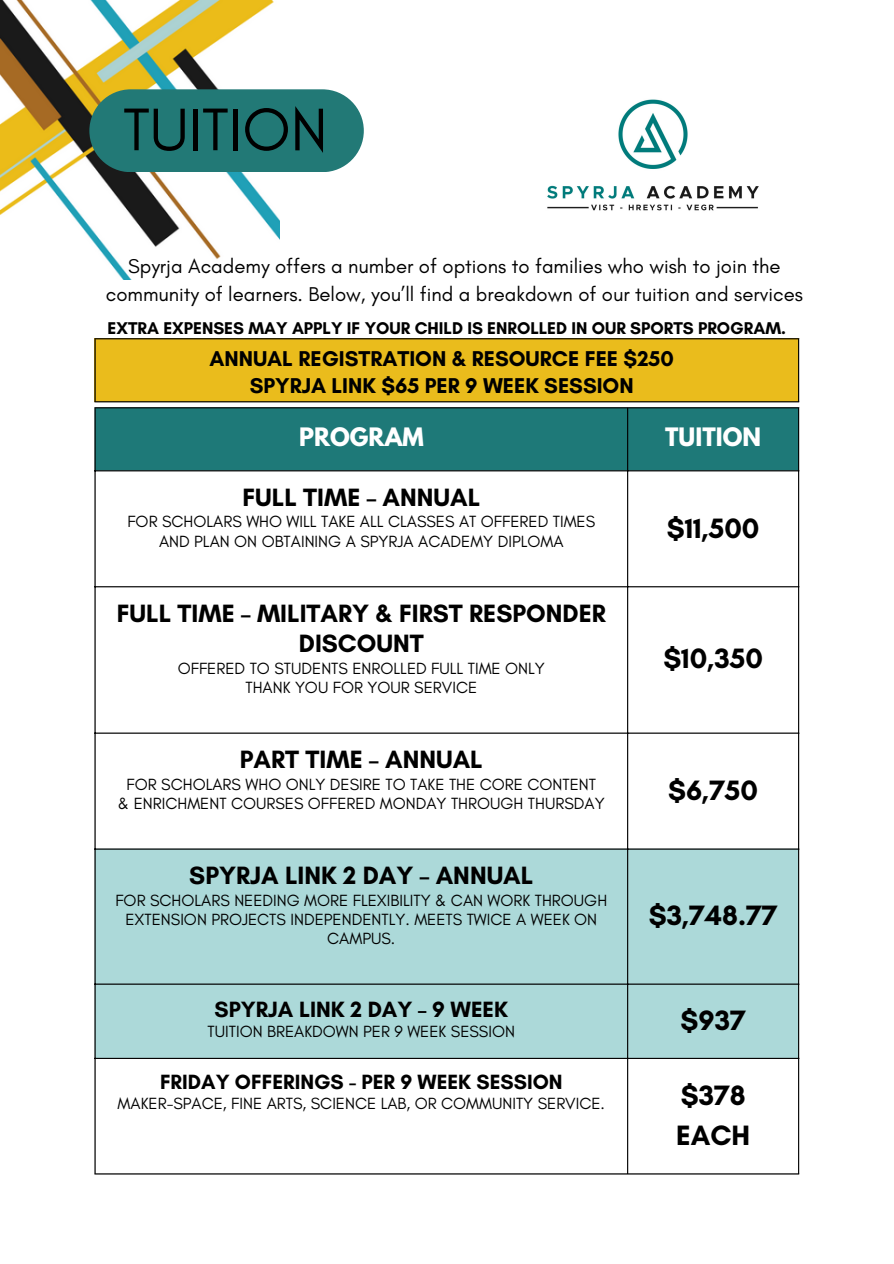
<style>
.page{position:relative;width:894px;height:1264px;background:#fff}
.page>*{position:absolute;margin:0;border:0;box-sizing:border-box;transform-origin:0 0}
.t1{font:61.2px "Glacial Indifference";color:#000}
.t2{font:700 28.5px "Glacial Indifference";color:#000}
.t3{font:700 25.5px/30.3px "Glacial Indifference";color:#000;text-align:center}
.t4{font:700 22.5px "Glacial Indifference";color:#000}
.t5{font:700 22.5px "League Spartan";color:#fff}
.t6{font:700 21.75px "Glacial Indifference";color:#000}
.t7{font:700 21px "Glacial Indifference";color:#000}
.t8{font:20.25px/28.2px "Glacial Indifference";color:#000;text-align:center}
.t9{font:700 17.25px "Glacial Indifference";color:#000}
.t10{font:16.5px/19.2px "Glacial Indifference";color:#000;text-align:center}
</style>
<div class="page">
<img style="left:547px;top:99px;width:212px;height:112px">
<img style="left:0;top:0;width:279px;height:279px">
<div style="left:89px;top:89px;width:275px;height:83px;background:#227976;border-radius:41px"></div>
<div style="left:95px;top:408px;width:702px;height:62px;background:#1e7978"></div>
<svg style="left:95px;top:471px;width:702px;height:702px"></svg>
<div style="left:95px;top:849px;width:702px;height:208px;background:#acd9d9"></div>
<hr style="left:94px;top:408px;width:1px;height:765px;background:#000">
<hr style="left:627px;top:408px;width:1px;height:765px;background:#000">
<hr style="left:797px;top:408px;width:2px;height:765px;background:#000">
<hr style="left:94px;top:407px;width:705px;height:1px;background:#000">
<hr style="left:94px;top:470px;width:705px;height:1px;background:#000">
<hr style="left:94px;top:586px;width:705px;height:1px;background:#000">
<hr style="left:94px;top:732px;width:705px;height:1px;background:#000">
<hr style="left:94px;top:848px;width:705px;height:1px;background:#000">
<hr style="left:94px;top:983px;width:705px;height:1px;background:#000">
<hr style="left:94px;top:1057px;width:705px;height:1px;background:#000">
<hr style="left:94px;top:1173px;width:705px;height:1px;background:#000">
<div style="left:95px;top:338px;width:703px;height:64px;background:#eabc1c"></div>
<hr style="left:94px;top:339px;width:1px;height:62px;background:#000">
<hr style="left:797px;top:339px;width:2px;height:62px;background:#000">
<hr style="left:94px;top:338px;width:705px;height:1px;background:#000">
<hr style="left:94px;top:401px;width:705px;height:1px;background:#000">
<p class="t1" style="left:123px;top:92px;width:206px">TUITION</p>
<p class="t8" style="left:106px;top:251px;width:698px">Spyrja Academy offers a number of options to families who wish to join the community of learners. Below, you’ll find a breakdown of our tuition and services</p>
<p class="t9" style="left:108px;top:318px;width:679px">EXTRA EXPENSES MAY APPLY IF YOUR CHILD IS ENROLLED IN OUR SPORTS PROGRAM.</p>
<p class="t6" style="left:209px;top:345px;width:466px">ANNUAL REGISTRATION &amp; RESOURCE FEE $250</p>
<p class="t6" style="left:250px;top:372px;width:385px">SPYRJA LINK $65 PER 9 WEEK SESSION</p>
<p class="t5" style="left:299px;top:425px;width:126px">PROGRAM</p>
<p class="t5" style="left:665px;top:425px;width:97px">TUITION</p>
<p class="t3" style="left:242px;top:482px;width:239px">FULL TIME – ANNUAL</p>
<p class="t10" style="left:127px;top:512px;width:469px">FOR SCHOLARS WHO WILL TAKE ALL CLASSES AT OFFERED TIMES</p>
<p class="t10" style="left:159px;top:531px;width:406px">AND PLAN ON OBTAINING A SPYRJA ACADEMY DIPLOMA</p>
<p class="t3" style="left:117px;top:598px;width:490px">FULL TIME – MILITARY &amp; FIRST RESPONDER<br>DISCOUNT</p>
<p class="t10" style="left:178px;top:658px;width:368px">OFFERED TO STUDENTS ENROLLED FULL TIME ONLY</p>
<p class="t10" style="left:245px;top:677px;width:233px">THANK YOU FOR YOUR SERVICE</p>
<p class="t3" style="left:240px;top:744px;width:244px">PART TIME – ANNUAL</p>
<p class="t10" style="left:127px;top:774px;width:470px">FOR SCHOLARS WHO ONLY DESIRE TO TAKE THE CORE CONTENT</p>
<p class="t10" style="left:118px;top:793px;width:488px">&amp; ENRICHMENT COURSES OFFERED MONDAY THROUGH THURSDAY</p>
<p class="t2" style="left:666px;top:510px;width:94px">$11,500</p>
<p class="t2" style="left:663px;top:641px;width:101px">$10,350</p>
<p class="t2" style="left:668px;top:773px;width:91px">$6,750</p>
<p class="t3" style="left:189px;top:860px;width:345px">SPYRJA LINK 2 DAY – ANNUAL</p>
<p class="t10" style="left:115px;top:890px;width:493px">FOR SCHOLARS NEEDING MORE FLEXIBILITY &amp; CAN WORK THROUGH<br>EXTENSION PROJECTS INDEPENDENTLY. MEETS TWICE A WEEK ON<br>CAMPUS.</p>
<p class="t2" style="left:648px;top:897px;width:130px">$3,748.77</p>
<p class="t4" style="left:214px;top:995px;width:295px">SPYRJA LINK 2 DAY – 9 WEEK</p>
<p class="t10" style="left:207px;top:1021px;width:309px">TUITION BREAKDOWN PER 9 WEEK SESSION</p>
<p class="t7" style="left:160px;top:1069px;width:404px">FRIDAY OFFERINGS - PER 9 WEEK SESSION</p>
<p class="t10" style="left:118px;top:1093px;width:489px">MAKER-SPACE, FINE ARTS, SCIENCE LAB, OR COMMUNITY SERVICE.</p>
<p class="t2" style="left:680px;top:1002px;width:67px">$937</p>
<p class="t2" style="left:680px;top:1077px;width:66px">$378</p>
<p class="t2" style="left:675px;top:1117px;width:76px">EACH</p>
</div>
